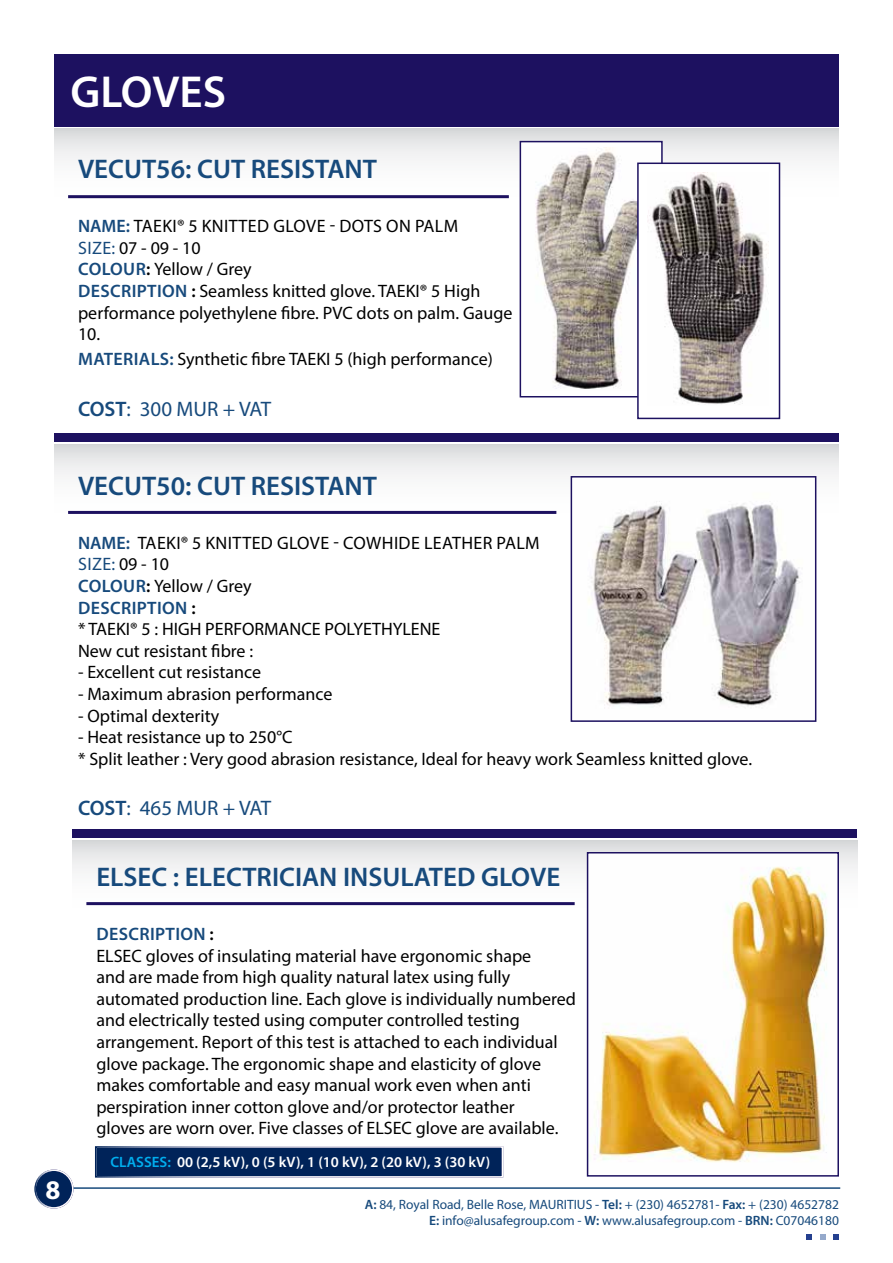
<style>
.page{position:relative;width:893px;height:1263px;background:#fff}
.page>*{position:absolute;margin:0;border:0;box-sizing:border-box;transform-origin:0 0}
.t1{font:600 45px "Myriad Pro";color:#fff}
.t2{font:600 27px "Myriad Pro";color:#174a7c}
.t3{font:700 27px "Myriad Pro";color:#fff}
.t4{font:21px "Myriad Pro";color:#174a7c}
.t5{font:18px/21.6px "Myriad Pro";color:#000}
.t6{font:18px/21.6px "Myriad Pro";letter-spacing:.02em;color:#000}
.t7{font:600 18px "Myriad Pro";letter-spacing:.02em;color:#174a7c}
.t8{font:600 18px "Myriad Pro";color:#000}
.t9{font:600 15px "Myriad Pro";color:#fff}
.t10{font:13.5px/16.2px "Myriad Pro";color:#174a7c;text-align:right}
.s1{font-weight:600;color:#174a7c}
.s2{color:#174a7c}
.s3{font-weight:600}
.s4{color:#00aeef}
</style>
<div class="page">
<div style="left:54px;top:444px;width:785px;height:106px;background:linear-gradient(to bottom,#e6e7e8,#fff)"></div>
<div style="left:54px;top:433px;width:785px;height:9px;background:#1d1160"></div>
<hr style="left:68px;top:511px;width:488px;height:3px;background:#1d1160">
<div style="left:54px;top:54px;width:785px;height:72px;background:#1d1160"></div>
<svg style="left:54px;top:129px;width:785px;height:105px"></svg>
<hr style="left:68px;top:195px;width:441px;height:3px;background:#1d1160">
<svg style="left:833px;top:1234px;width:6px;height:6px"></svg>
<svg style="left:820px;top:1234px;width:5px;height:6px"></svg>
<svg style="left:806px;top:1234px;width:6px;height:6px"></svg>
<hr style="left:55px;top:1187px;width:785px;height:2px;background:#174a7c">
<div style="left:520px;top:142px;width:142px;height:255px;background:#fff"></div>
<img style="left:535px;top:147px;width:125px;height:242px">
<div style="left:520px;top:141px;width:143px;height:256px;border:2px solid #1d1160"></div>
<div style="left:638px;top:163px;width:141px;height:255px;background:#fff"></div>
<img style="left:647px;top:172px;width:120px;height:232px">
<div style="left:637px;top:163px;width:143px;height:256px;border:2px solid #1d1160"></div>
<img style="left:574px;top:479px;width:239px;height:228px">
<div style="left:571px;top:476px;width:245px;height:246px;border:2px solid #1d1160"></div>
<div style="left:35px;top:1170px;width:38px;height:38px;background:#002359;border-radius:50%"></div>
<div style="left:34px;top:1169px;width:39px;height:39px;border:2px solid #fff;border-radius:50%"></div>
<svg style="left:72px;top:840px;width:785px;height:106px"></svg>
<div style="left:72px;top:829px;width:785px;height:9px;background:#1d1160"></div>
<hr style="left:86px;top:902px;width:489px;height:3px;background:#1d1160">
<img style="left:590px;top:855px;width:246px;height:308px">
<div style="left:587px;top:852px;width:252px;height:324px;border:2px solid #1d1160"></div>
<div style="left:96px;top:1147px;width:406px;height:30px;background:#002359"></div>
<div style="left:95px;top:1146px;width:408px;height:31px;border:2px solid #fff"></div>
<h1 class="t1" style="left:71px;top:64px;width:157px">GLOVES</h1>
<h2 class="t2" style="left:78px;top:152px;width:300px">VECUT56: CUT RESISTANT</h2>
<p class="t6" style="left:78px;top:215px;width:382px"><span class="s1">NAME:</span> TAEKI® 5 KNITTED GLOVE - DOTS ON PALM<br><span class="s2">Size:</span> 07 - 09 - 10<br><span class="s1">COLOUR</span></p>
<p class="t5" style="left:146px;top:258px;width:107px"><span class="s3">:</span> Yellow / Grey</p>
<p class="t7" style="left:78px;top:279px;width:24px">DESCRIPTION</p>
<p class="t5" style="left:78px;top:280px;width:436px;text-indent:113px"><span class="s3">:</span> Seamless knitted glove. TAEKI® 5 High performance polyethylene fibre. PVC dots on palm. Gauge<br>10.</p>
<p class="t7" style="left:78px;top:348px;width:26px">MATERIALS</p>
<p class="t5" style="left:169px;top:348px;width:325px"><span class="s1">:</span> Synthetic fibre TAEKI 5 (high performance)</p>
<p class="t4" style="left:78px;top:396px;width:195px"><span class="s3">COST</span>: 300 MUR + VAT</p>
<h2 class="t2" style="left:78px;top:468px;width:300px">VECUT50: CUT RESISTANT</h2>
<p class="t6" style="left:78px;top:532px;width:463px"><span class="s1">NAME:</span> TAEKI® 5 KNITTED GLOVE - COWHIDE LEATHER PALM<br><span class="s2">Size:</span> 09 - 10<br><span class="s1">COLOUR</span></p>
<p class="t5" style="left:146px;top:575px;width:107px"><span class="s3">:</span> Yellow / Grey</p>
<p class="t7" style="left:78px;top:596px;width:24px">DESCRIPTION</p>
<p class="t8" style="left:191px;top:596px;width:6px">:</p>
<p class="t5" style="left:78px;top:618px;width:364px">* TAEKI® 5 : HIGH PERFORMANCE POLYETHYLENE<br>New cut resistant fibre :</p>
<p class="t5" style="left:78px;top:661px;width:184px">- Excellent cut resistance</p>
<p class="t5" style="left:78px;top:683px;width:256px">- Maximum abrasion performance</p>
<p class="t5" style="left:78px;top:704px;width:143px">- Optimal dexterity</p>
<p class="t5" style="left:78px;top:726px;width:676px">- Heat resistance up to 250°C<br>* Split leather : Very good abrasion resistance, Ideal for heavy work Seamless knitted glove.</p>
<p class="t4" style="left:78px;top:795px;width:195px"><span class="s3">COST</span>: 465 MUR + VAT</p>
<h2 class="t3" style="left:45px;top:1173px;width:16px">8</h2>
<h2 class="t2" style="left:96px;top:860px;width:465px">ELSEC : ELECTRICIAN INSULATED GLOVE</h2>
<p class="t7" style="left:97px;top:922px;width:24px">DESCRIPTION</p>
<p class="t8" style="left:210px;top:922px;width:6px">:</p>
<p class="t5" style="left:96px;top:944px;width:481px">ELSEC gloves of insulating material have ergonomic shape<br>and are made from high quality natural latex using fully automated production line. Each glove is individually numbered and electrically tested using computer controlled testing arrangement. Report of this test is attached to each individual glove package. The ergonomic shape and elasticity of glove makes comfortable and easy manual work even when anti perspiration inner cotton glove and/or protector leather<br>gloves are worn over. Five classes of ELSEC glove are available.</p>
<p class="t9" style="left:110px;top:1153px;width:381px"><span class="s4">CLASSES:</span> 00 (2,5 KV), 0 (5 KV), 1 (10 KV), 2 (20 KV), 3 (30 KV)</p>
<p class="t10" style="left:365px;top:1196px;width:476px"><span class="s3">A:</span> 84, Royal Road, Belle Rose, MAURITIUS - <span class="s3">TEL:</span> + (230) 4652781- <span class="s3">FAX:</span> + (230) 4652782<br><span class="s3">E:</span> info@alusafegroup.com - <span class="s3">W:</span> www.alusafegroup.com - <span class="s3">BRN:</span> C07046180</p>
</div>
